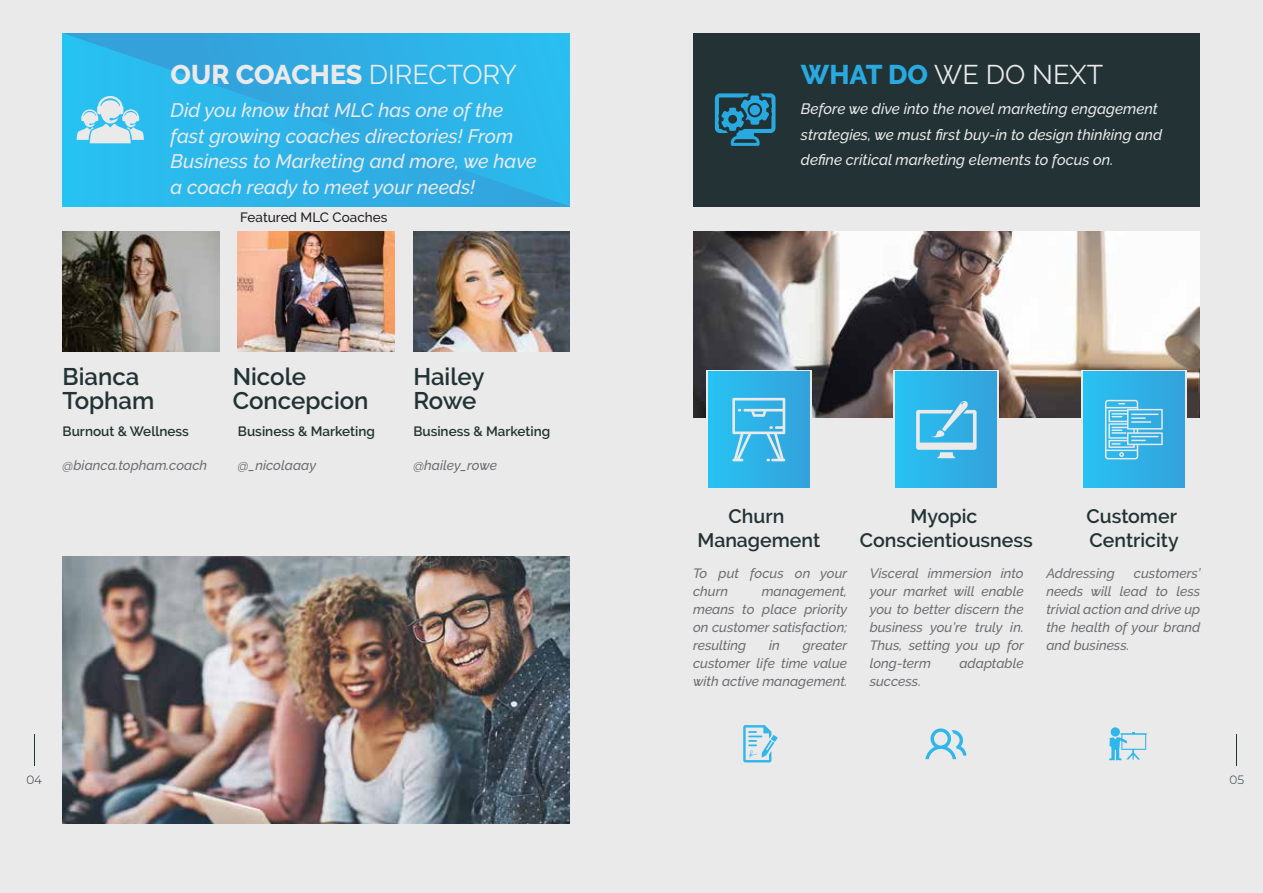
<style>
.page{position:relative;width:1263px;height:893px;background:#eaeaea}
.page>*{position:absolute;margin:0;border:0;box-sizing:border-box;transform-origin:0 0}
.t1{font:800 27px "Raleway";letter-spacing:-.005em;color:#eaeaea}
.t2{font:27px "Raleway";color:#eaeaea}
.t3{font:600 24px/24px "Raleway";color:#233235}
.t4{font:italic 500 19.5px/25.5px "Raleway";color:#eaeaea}
.t5{font:600 19.5px/24px "Raleway";color:#233235;text-align:center}
.t6{font:italic 500 15px/25.5px "Raleway";color:#eaeaea}
.t7{font:italic 500 13.5px/18px "Raleway";color:#6d6e71;text-align:justify}
.t8{font:600 13.5px "Raleway";color:#233235}
.t9{font:500 13.5px "Raleway";color:#231f20}
.t10{font:300 12px "Montserrat";color:#233336}
.s1{font-weight:400}
.s2{font-weight:800;color:#28aae1}
</style>
<div class="page">
<svg style="left:63px;top:33px;width:507px;height:173px;background:#2db3e7"></svg>
<div style="left:693px;top:33px;width:506px;height:173px;background:#233235"></div>
<img style="left:63px;top:232px;width:156px;height:119px">
<img style="left:693px;top:232px;width:506px;height:185px">
<img style="left:238px;top:232px;width:156px;height:119px">
<img style="left:413px;top:232px;width:157px;height:119px">
<img style="left:63px;top:556px;width:506px;height:268px">
<svg style="left:77px;top:96px;width:67px;height:47px"></svg>
<hr style="left:34px;top:734px;width:1px;height:32px;background:#233336">
<svg style="left:715px;top:93px;width:60px;height:53px"></svg>
<svg style="left:706px;top:370px;width:105px;height:118px"></svg>
<div style="left:708px;top:372px;width:101px;height:116px;background:linear-gradient(to right,#27c2f2,#34a2db)"></div>
<svg style="left:894px;top:370px;width:105px;height:118px"></svg>
<div style="left:896px;top:372px;width:101px;height:116px;background:linear-gradient(to right,#27c2f2,#36a2db)"></div>
<svg style="left:1081px;top:370px;width:105px;height:118px"></svg>
<div style="left:1083px;top:372px;width:101px;height:116px;background:linear-gradient(to right,#27c2f2,#34a2db)"></div>
<svg style="left:771px;top:735px;width:7px;height:7px"></svg>
<svg style="left:743px;top:725px;width:31px;height:37px"></svg>
<svg style="left:925px;top:728px;width:41px;height:31px"></svg>
<div style="left:1111px;top:727px;width:9px;height:10px;background:#30b7ea;border-radius:50%"></div>
<svg style="left:1109px;top:732px;width:38px;height:28px"></svg>
<svg style="left:732px;top:398px;width:53px;height:63px"></svg>
<svg style="left:916px;top:400px;width:60px;height:58px"></svg>
<svg style="left:1105px;top:400px;width:58px;height:59px"></svg>
<hr style="left:1236px;top:734px;width:1px;height:32px;background:#233336">
<h1 class="t1" style="left:171px;top:59px;width:348px">OUR COACHES <span class="s1">DIRECTORY</span></h1>
<h3 class="t4" style="left:171px;top:98px;width:367px">Did you know that MLC has one of the fast growing coaches directories! From Business to Marketing and more, we have a coach ready to meet your needs!</h3>
<p class="t9" style="left:240px;top:209px;width:149px">Featured MLC Coaches</p>
<h2 class="t3" style="left:63px;top:364px;width:93px">Bianca<br>Topham</h2>
<p class="t8" style="left:63px;top:423px;width:128px">Burnout &amp; Wellness</p>
<p class="t7" style="left:63px;top:456px;width:146px">@bianca.topham.coach</p>
<h2 class="t3" style="left:233px;top:364px;width:137px">Nicole<br>Concepcion</h2>
<p class="t8" style="left:238px;top:423px;width:138px">Business &amp; Marketing</p>
<p class="t7" style="left:238px;top:456px;width:80px">@_nicolaaay</p>
<h2 class="t3" style="left:413px;top:364px;width:73px">Hailey<br>Rowe</h2>
<p class="t8" style="left:413px;top:423px;width:138px">Business &amp; Marketing</p>
<p class="t7" style="left:413px;top:456px;width:85px">@hailey_rowe</p>
<p class="t10" style="left:26px;top:772px;width:17px">04</p>
<h1 class="t2" style="left:801px;top:59px;width:304px"><span class="s2">WHAT DO</span> WE DO NEXT</h1>
<p class="t6" style="left:801px;top:96px;width:363px">Before we dive into the novel marketing engagement strategies, we must first buy-in to design thinking and define critical marketing elements to focus on.</p>
<h3 class="t5" style="left:697px;top:504px;width:124px">Churn<br>Management</h3>
<p class="t7" style="left:693px;top:564px;width:156px">To put focus on your churn</p>
<p class="t7" style="left:693px;top:582px;width:156px;text-indent:69px">management, means to place priority on customer satisfaction; resulting</p>
<p class="t7" style="left:769px;top:636px;width:12px">in</p>
<p class="t7" style="left:693px;top:636px;width:156px;text-indent:110px">greater customer life time value with active management.</p>
<h3 class="t5" style="left:860px;top:504px;width:174px">Myopic<br>Conscientiousness</h3>
<p class="t7" style="left:870px;top:564px;width:156px">Visceral immersion into your market will enable you to better discern the business you’re truly in.<br>Thus, setting you up for long-term</p>
<p class="t7" style="left:959px;top:654px;width:66px">adaptable</p>
<p class="t7" style="left:870px;top:672px;width:53px">success.</p>
<h3 class="t5" style="left:1086px;top:504px;width:94px;text-align:left">Customer<br>Centricity</h3>
<p class="t7" style="left:1046px;top:564px;width:70px">Addressing</p>
<p class="t7" style="left:1046px;top:564px;width:156px;text-indent:88px">customers’ needs will lead to less trivial action and drive up the health of your brand and business.</p>
<p class="t10" style="left:1229px;top:772px;width:16px">05</p>
</div>
